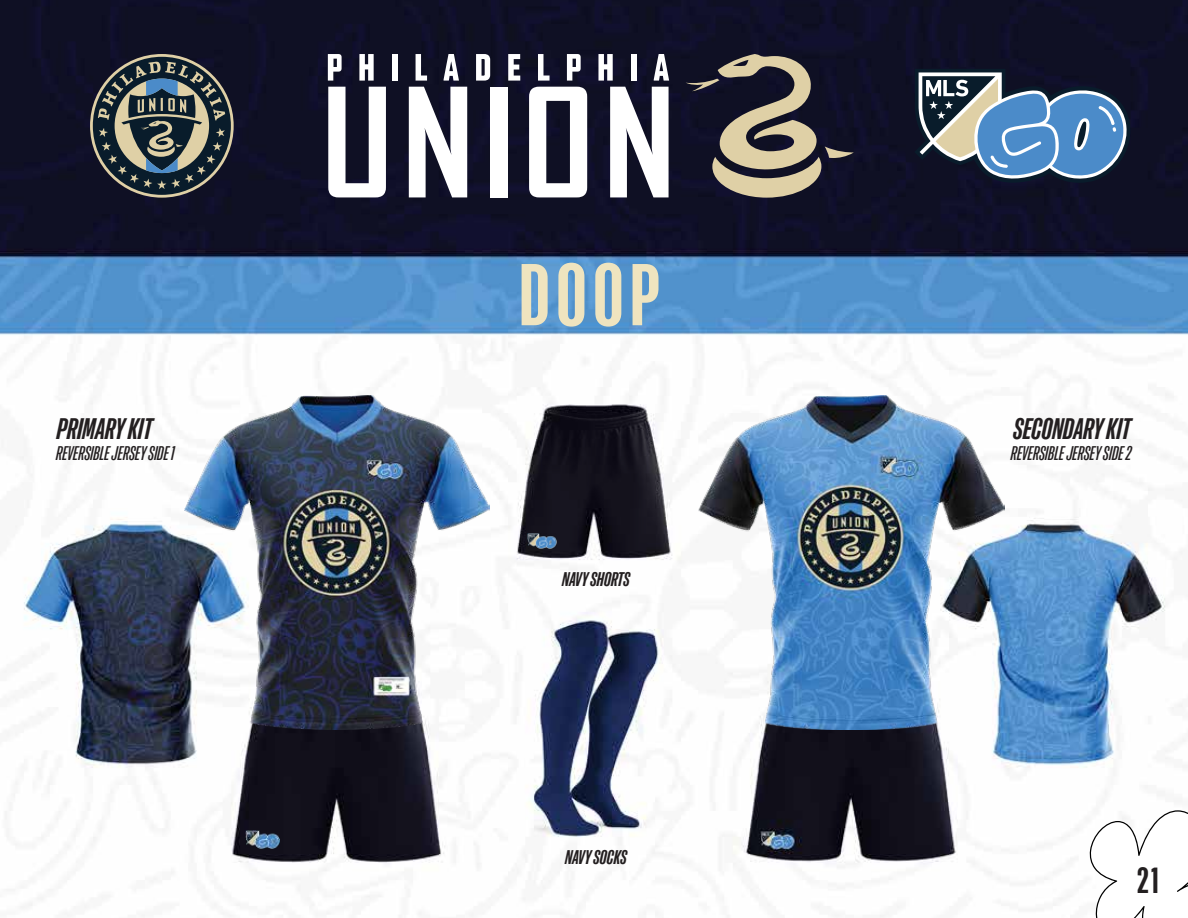
<style>
.page{position:relative;width:1188px;height:918px;background:#fff}
.page>*{position:absolute;margin:0;border:0;box-sizing:border-box;transform-origin:0 0}
.t1{font:500 condensed 79.5px "MLS Tifo Headline";color:#efe4bf}
.t2{font:500 condensed 33px "MLS Tifo Headline";color:#231f20}
.t3{font:italic 500 condensed 27px "MLS Tifo Headline";color:#231f20}
.t4{font:italic condensed 18px "MLS Tifo Headline";color:#231f20}
.t5{font:italic 500 condensed 18px "MLS Tifo Headline";color:#231f20}
</style>
<div class="page">
<img style="left:0;top:0;width:1188px;height:918px">
<img style="left:518px;top:405px;width:152px;height:152px">
<img style="left:245px;top:830px;width:34px;height:18px">
<img style="left:528px;top:533px;width:28px;height:15px">
<img style="left:185px;top:396px;width:305px;height:334px">
<img style="left:698px;top:396px;width:306px;height:334px">
<svg style="left:914px;top:69px;width:222px;height:114px"></svg>
<svg style="left:93px;top:57px;width:138px;height:138px"></svg>
<svg style="left:686px;top:54px;width:168px;height:144px"></svg>
<svg style="left:328px;top:87px;width:58px;height:110px"></svg>
<svg style="left:409px;top:87px;width:58px;height:110px"></svg>
<div style="left:491px;top:87px;width:17px;height:110px;background:#fff"></div>
<svg style="left:529px;top:87px;width:58px;height:110px"></svg>
<svg style="left:610px;top:87px;width:59px;height:110px"></svg>
<svg style="left:359px;top:54px;width:15px;height:27px"></svg>
<div style="left:392px;top:54px;width:5px;height:27px;background:#fff"></div>
<svg style="left:416px;top:54px;width:11px;height:27px"></svg>
<svg style="left:476px;top:54px;width:14px;height:27px"></svg>
<svg style="left:508px;top:54px;width:12px;height:27px"></svg>
<svg style="left:538px;top:54px;width:12px;height:27px"></svg>
<svg style="left:598px;top:54px;width:15px;height:27px"></svg>
<div style="left:631px;top:54px;width:5px;height:27px;background:#fff"></div>
<svg style="left:328px;top:54px;width:14px;height:27px"></svg>
<svg style="left:444px;top:54px;width:15px;height:27px"></svg>
<svg style="left:567px;top:54px;width:14px;height:27px"></svg>
<svg style="left:654px;top:54px;width:15px;height:27px"></svg>
<svg style="left:1089px;top:810px;width:99px;height:108px"></svg>
<h1 class="t1" style="left:519px;top:244px;width:142px">DOOP</h1>
<h3 class="t3" style="left:57px;top:411px;width:97px">PRIMARY KIT</h3>
<h3 class="t3" style="left:1014px;top:411px;width:119px">SECONDARY KIT</h3>
<p class="t4" style="left:56px;top:442px;width:120px">REVERSIBLE JERSEY SIDE 1</p>
<p class="t4" style="left:1011px;top:442px;width:122px">REVERSIBLE JERSEY SIDE 2</p>
<p class="t5" style="left:562px;top:568px;width:69px">NAVY SHORTS</p>
<p class="t5" style="left:565px;top:845px;width:63px">NAVY SOCKS</p>
<h2 class="t2" style="left:1137px;top:859px;width:23px">21</h2>
</div>
